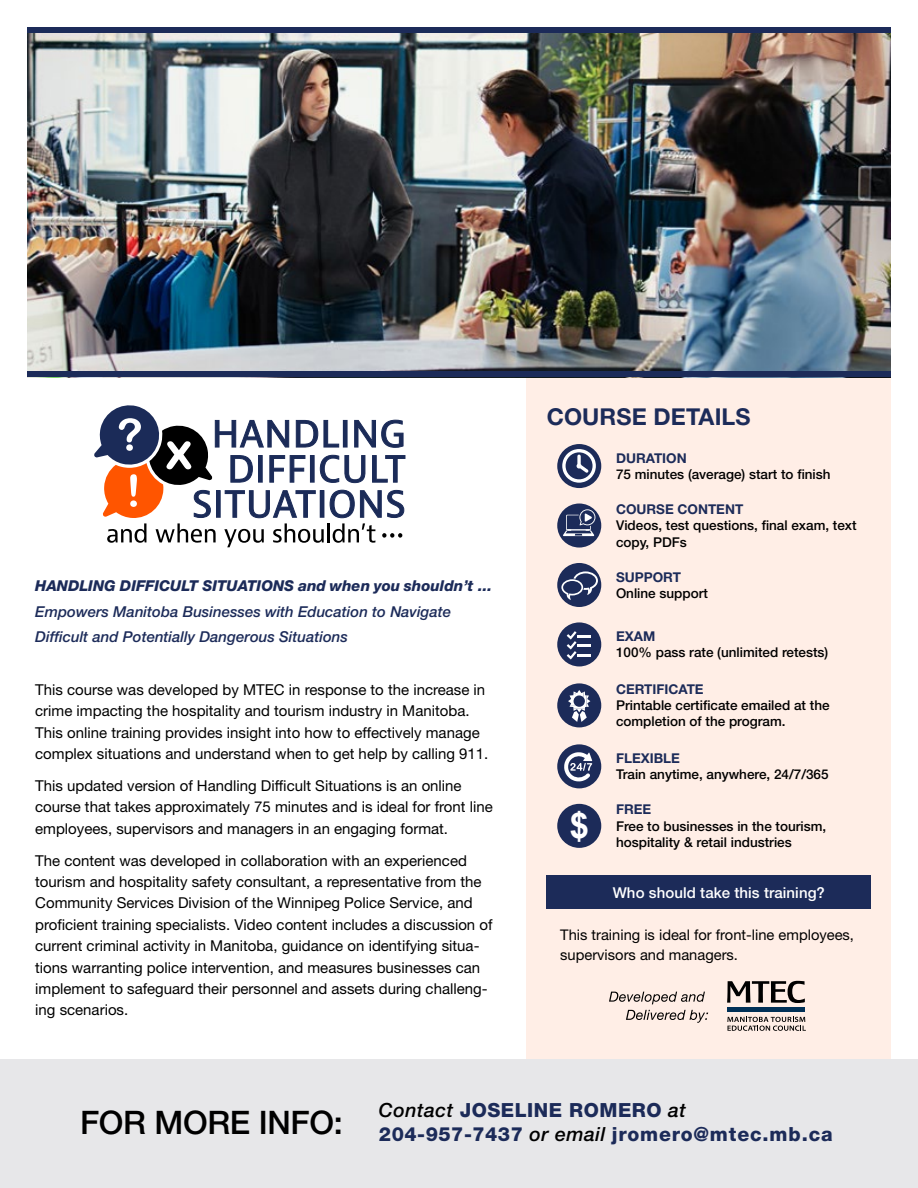
<style>
.page{position:relative;width:918px;height:1188px;background:#fff}
.page>*{position:absolute;margin:0;border:0;box-sizing:border-box;transform-origin:0 0}
.t1{font:700 35.4px "Arial";color:#fff}
.t2{font:500 32.4px "Helvetica Neue LT Std";letter-spacing:-.01em;color:#000}
.t3{font:700 23.25px "Helvetica Neue LT Std";letter-spacing:.005em;color:#1c2b59}
.t4{font:800 19.5px/24px "Helvetica Neue LT Std";letter-spacing:.025em;color:#1c2b59}
.t5{font:15px/21.3px "Helvetica Neue LT Std";color:#000}
.t6{font:italic 500 15px/25.5px "Helvetica Neue LT Std";color:#1c2b59}
.t7{font:italic 800 15px "Helvetica Neue LT Std";color:#1c2b59}
.t8{font:500 15px "Helvetica Neue LT Std";letter-spacing:.005em;color:#fff}
.t9{font:14.7px/20.7px "Helvetica Neue LT Std";color:#000}
.t10{font:500 13.5px/16.2px "Helvetica Neue LT Std";color:#000}
.t11{font:700 13.5px "Helvetica Neue LT Std";color:#1c2b59}
.s1{font-weight:500;font-style:italic;color:#000}
</style>
<div class="page">
<div style="left:526px;top:364px;width:365px;height:758px;background:#ffeee6"></div>
<div style="left:0;top:1060px;width:918px;height:128px;background:#e7e7e9"></div>
<img style="left:27px;top:32px;width:864px;height:340px">
<div style="left:547px;top:875px;width:324px;height:34px;background:#1c2b59"></div>
<svg style="left:727px;top:1017px;width:79px;height:14px"></svg>
<div style="left:727px;top:1007px;width:78px;height:5px;background:#003057"></div>
<svg style="left:727px;top:981px;width:78px;height:22px"></svg>
<svg style="left:626px;top:1010px;width:82px;height:13px"></svg>
<svg style="left:609px;top:992px;width:96px;height:12px"></svg>
<div style="left:27px;top:27px;width:864px;height:5px;background:#1c2b59"></div>
<div style="left:27px;top:372px;width:864px;height:5px;background:#1c2b59"></div>
<div style="left:557px;top:804px;width:44px;height:44px;background:#1c2b59;border-radius:50%"></div>
<div style="left:557px;top:744px;width:44px;height:44px;background:#1c2b59;border-radius:50%"></div>
<svg style="left:564px;top:752px;width:28px;height:30px"></svg>
<div style="left:557px;top:683px;width:44px;height:44px;background:#1c2b59;border-radius:50%"></div>
<svg style="left:568px;top:690px;width:22px;height:32px"></svg>
<div style="left:557px;top:622px;width:44px;height:44px;background:#1c2b59;border-radius:50%"></div>
<svg style="left:567px;top:631px;width:24px;height:28px"></svg>
<div style="left:557px;top:563px;width:44px;height:44px;background:#1c2b59;border-radius:50%"></div>
<svg style="left:561px;top:571px;width:37px;height:29px"></svg>
<div style="left:557px;top:504px;width:44px;height:44px;background:#1c2b59;border-radius:50%"></div>
<svg style="left:563px;top:509px;width:32px;height:27px"></svg>
<div style="left:557px;top:444px;width:44px;height:44px;background:#1c2b59;border-radius:50%"></div>
<svg style="left:562px;top:449px;width:34px;height:34px"></svg>
<svg style="left:94px;top:405px;width:311px;height:142px"></svg>
<p class="t7" style="left:35px;top:577px;width:458px">HANDLING DIFFICULT SITUATIONS and when you shouldn’t ...</p>
<p class="t6" style="left:35px;top:598px;width:417px">Empowers Manitoba Businesses with Education to Navigate<br>Difficult and Potentially Dangerous Situations</p>
<p class="t5" style="left:35px;top:679px;width:455px">This course was developed by MTEC in response to the increase in crime impacting the hospitality and tourism industry in Manitoba.<br>This online training provides insight into how to effectively manage complex situations and understand when to get help by calling 911.</p>
<p class="t5" style="left:35px;top:775px;width:459px">This updated version of Handling Difficult Situations is an online course that takes approximately 75 minutes and is ideal for front line employees, supervisors and managers in an engaging format.</p>
<p class="t5" style="left:35px;top:849px;width:459px">The content was developed in collaboration with an experienced tourism and hospitality safety consultant, a representative from the Community Services Division of the Winnipeg Police Service, and proficient training specialists. Video content includes a discussion of current criminal activity in Manitoba, guidance on identifying situa&shy;tions warranting police intervention, and measures businesses can implement to safeguard their personnel and assets during challeng&shy;ing scenarios.</p>
<h3 class="t3" style="left:547px;top:402px;width:205px">COURSE DETAILS</h3>
<h1 class="t1" style="left:570px;top:801px;width:21px">$</h1>
<p class="t11" style="left:616px;top:450px;width:72px">DURATION</p>
<p class="t10" style="left:616px;top:466px;width:216px">75 minutes (average) start to finish</p>
<p class="t11" style="left:616px;top:501px;width:129px">COURSE CONTENT</p>
<p class="t10" style="left:616px;top:517px;width:242px">Videos, test questions, final exam, text copy, PDFs</p>
<p class="t11" style="left:616px;top:569px;width:67px">SUPPORT</p>
<p class="t10" style="left:616px;top:585px;width:94px">Online support</p>
<p class="t11" style="left:616px;top:628px;width:41px">EXAM</p>
<p class="t10" style="left:616px;top:644px;width:214px">100% pass rate (unlimited retests)</p>
<p class="t11" style="left:616px;top:681px;width:89px">CERTIFICATE</p>
<p class="t10" style="left:616px;top:697px;width:215px">Printable certificate emailed at the completion of the program.</p>
<p class="t11" style="left:616px;top:750px;width:66px">FLEXIBLE</p>
<p class="t10" style="left:616px;top:766px;width:214px">Train anytime, anywhere, 24/7/365</p>
<p class="t11" style="left:616px;top:801px;width:37px">FREE</p>
<p class="t10" style="left:616px;top:818px;width:212px">Free to businesses in the tourism, hospitality &amp; retail industries</p>
<p class="t8" style="left:613px;top:883px;width:214px">Who should take this training?</p>
<p class="t9" style="left:560px;top:924px;width:295px">This training is ideal for front-line employees, supervisors and managers.</p>
<h2 class="t2" style="left:80px;top:1103px;width:264px">FOR MORE INFO:</h2>
<h3 class="t4" style="left:379px;top:1098px;width:455px"><span class="s1">Contact</span> JOSELINE ROMERO <span class="s1">at<br></span>204-957-7437 <span class="s1">or email</span> jromero@mtec.mb.ca</h3>
</div>
